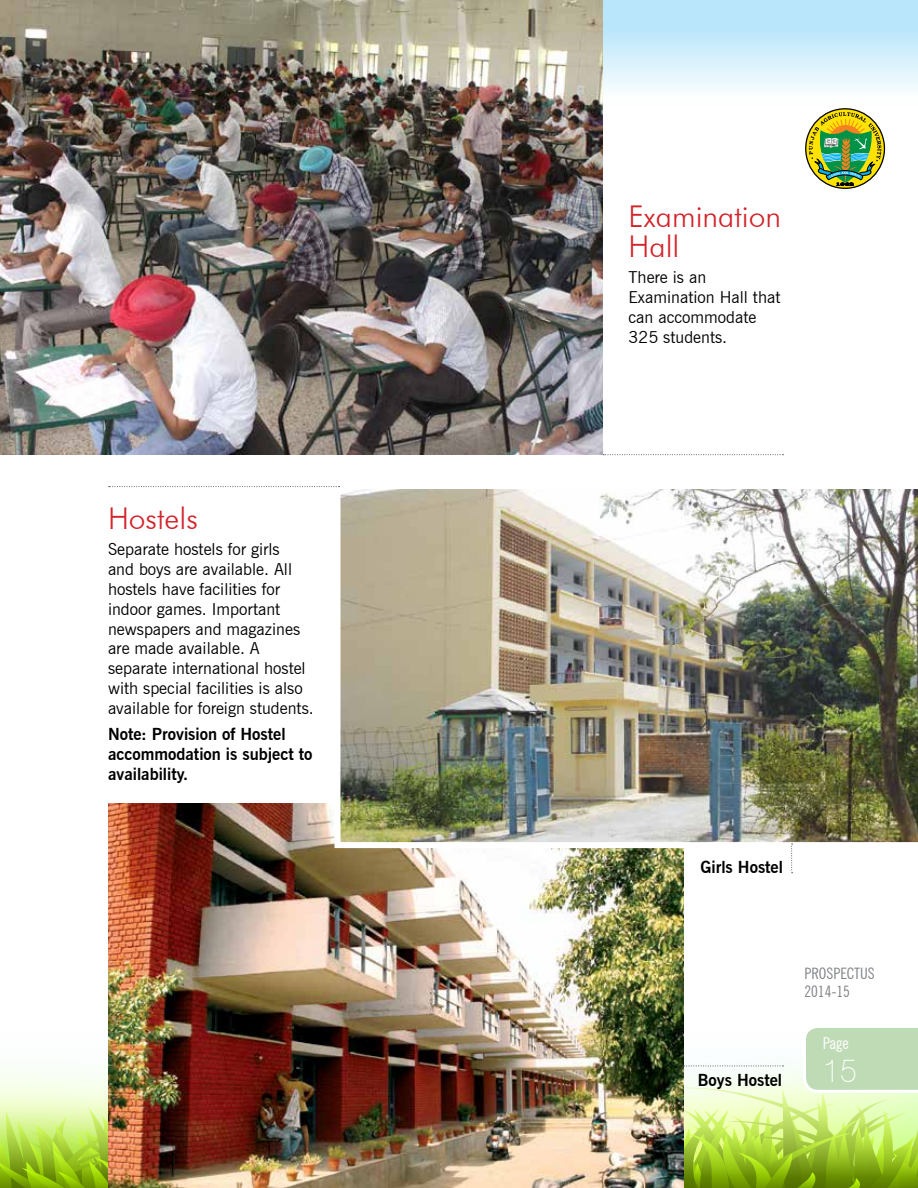
<style>
.page{position:relative;width:918px;height:1188px;background:#fff}
.page>*{position:absolute;margin:0;border:0;box-sizing:border-box;transform-origin:0 0}
.t1{font:100 33px "Swiss 721 BT";color:#fff}
.t2{font:300 30px/30px "Futura BT";color:#d2232a}
.t3{font:16.5px/19.8px "News Gothic BT";color:#000}
.t4{font:700 16.5px/19.8px "News Gothic BT";color:#000}
.t5{font:condensed 16.5px "News Gothic BT";color:#fff}
.t6{font:condensed 15.75px/18.9px "News Gothic BT";color:#808285}
</style>
<div class="page">
<div style="left:0;top:0;width:918px;height:108px;background:linear-gradient(to bottom,#aae1f9,#fffefe)"></div>
<svg style="left:806px;top:109px;width:78px;height:79px"></svg>
<div style="left:805px;top:108px;width:80px;height:81px;border:1px solid #000;border-radius:50%"></div>
<svg style="left:809px;top:112px;width:72px;height:74px;background:#95ae49"></svg>
<svg style="left:603px;top:454px;width:180px;height:1px"></svg>
<img style="left:0;top:0;width:603px;height:455px">
<img style="left:108px;top:804px;width:575px;height:219px">
<img style="left:334px;top:487px;width:584px;height:361px">
<svg style="left:109px;top:486px;width:231px;height:1px"></svg>
<img style="left:0;top:1023px;width:918px;height:165px">
<svg style="left:791px;top:843px;width:2px;height:30px"></svg>
<h2 class="t2" style="left:108px;top:503px;width:91px">Hostels</h2>
<p class="t3" style="left:108px;top:539px;width:207px">Separate hostels for girls<br>and boys are available. All hostels have facilities for indoor games. Important newspapers and magazines are made available. A separate international hostel with special facilities is also available for foreign students.</p>
<p class="t4" style="left:108px;top:724px;width:206px">Note: Provision of Hostel accommodation is subject to availability.</p>
<h2 class="t2" style="left:629px;top:201px;width:154px">Examination<br>Hall</h2>
<p class="t3" style="left:629px;top:268px;width:153px">There is an<br>Examination Hall that can accommodate<br>325 students.</p>
<p class="t4" style="left:700px;top:857px;width:84px">Girls Hostel</p>
<p class="t4" style="left:698px;top:1070px;width:86px">Boys Hostel</p>
<p class="t6" style="left:805px;top:963px;width:72px">PROSPECTUS<br>2014-15</p>
<p class="t5" style="left:823px;top:1033px;width:27px">Page</p>
<h1 class="t1" style="left:823px;top:1050px;width:36px">15</h1>
</div>
